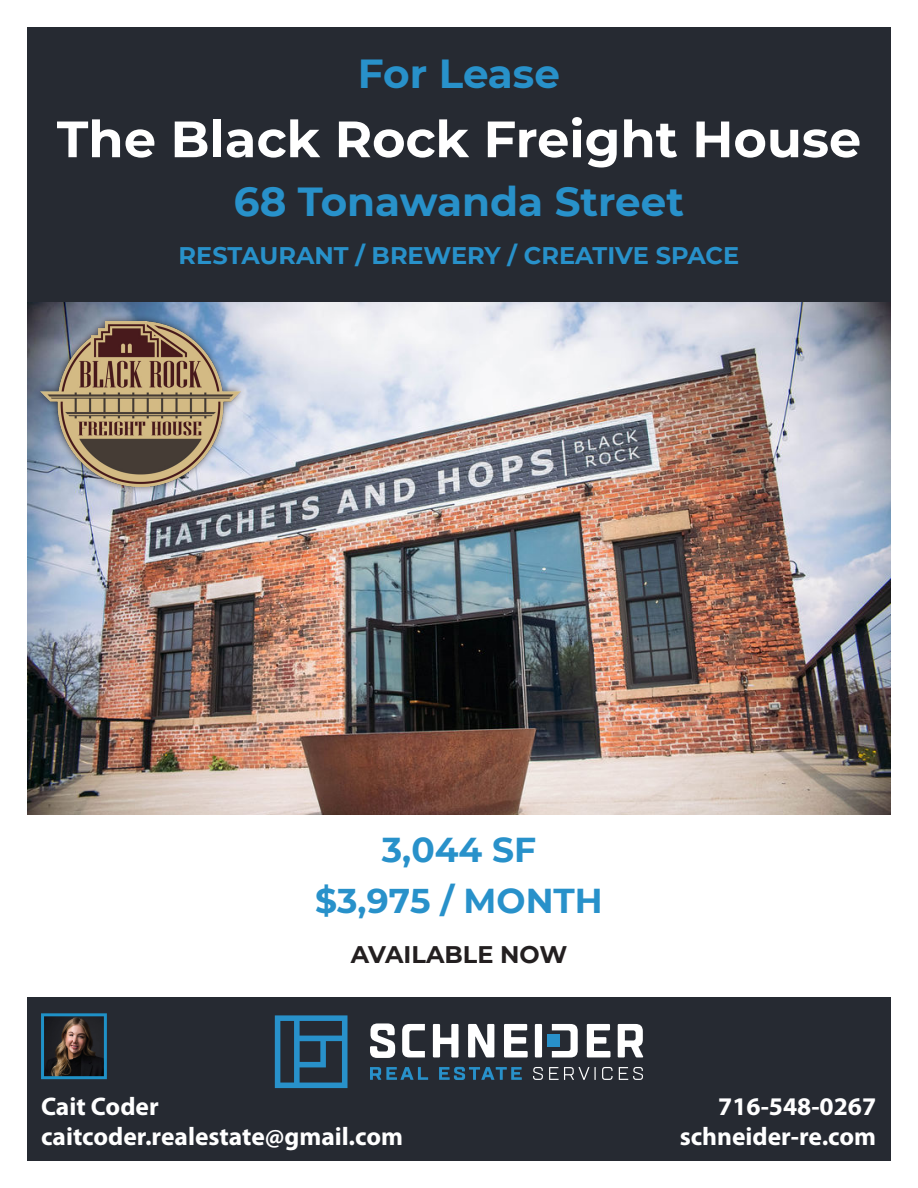
<style>
.page{position:relative;width:918px;height:1188px;background:#fff}
.page>*{position:absolute;margin:0;border:0;box-sizing:border-box;transform-origin:0 0}
.t1{font:700 51px "Montserrat";color:#fff}
.t2{font:700 40.5px "Montserrat";color:#2891ca}
.t3{font:700 34.5px/51px "Montserrat";color:#2891ca;text-align:center}
.t4{font:700 25.5px "Myriad Pro";color:#fff}
.t5{font:700 24px "Montserrat";color:#2891ca}
.t6{font:700 24px "Montserrat";color:#231f20}
</style>
<div class="page">
<img style="left:27px;top:301px;width:864px;height:514px">
<div style="left:27px;top:27px;width:864px;height:274px;background:#262a32"></div>
<div style="left:27px;top:997px;width:864px;height:164px;background:#262a32"></div>
<svg style="left:275px;top:1015px;width:73px;height:73px"></svg>
<div style="left:548px;top:1035px;width:12px;height:12px;background:#2891ca"></div>
<svg style="left:533px;top:1067px;width:10px;height:13px"></svg>
<svg style="left:549px;top:1067px;width:47px;height:13px"></svg>
<svg style="left:602px;top:1067px;width:11px;height:13px"></svg>
<svg style="left:619px;top:1067px;width:24px;height:13px"></svg>
<svg style="left:370px;top:1023px;width:25px;height:35px"></svg>
<svg style="left:433px;top:1024px;width:26px;height:33px"></svg>
<svg style="left:468px;top:1024px;width:26px;height:33px"></svg>
<svg style="left:504px;top:1024px;width:24px;height:33px"></svg>
<div style="left:535px;top:1024px;width:7px;height:33px;background:#fff"></div>
<svg style="left:552px;top:1024px;width:26px;height:33px"></svg>
<svg style="left:402px;top:1024px;width:23px;height:33px"></svg>
<svg style="left:587px;top:1024px;width:24px;height:33px"></svg>
<svg style="left:618px;top:1024px;width:25px;height:33px"></svg>
<svg style="left:370px;top:1067px;width:58px;height:13px"></svg>
<svg style="left:439px;top:1067px;width:83px;height:13px"></svg>
<svg style="left:41px;top:1013px;width:66px;height:66px"></svg>
<div style="left:34px;top:314px;width:212px;height:180px;background:#231f20;opacity:.75"></div>
<img style="left:40px;top:322px;width:200px;height:164px">
<p class="t2" style="left:358px;top:45px;width:204px">For Lease</p>
<p class="t1" style="left:57px;top:102px;width:806px">The Black Rock Freight House</p>
<p class="t2" style="left:234px;top:172px;width:452px">68 Tonawanda Street</p>
<p class="t5" style="left:179px;top:238px;width:562px">RESTAURANT / BREWERY / CREATIVE SPACE</p>
<p class="t3" style="left:315px;top:822px;width:289px">3,044 SF<br>$3,975 / MONTH</p>
<p class="t6" style="left:351px;top:937px;width:218px">AVAILABLE NOW</p>
<p class="t4" style="left:41px;top:1089px;width:119px">Cait Coder</p>
<p class="t4" style="left:41px;top:1119px;width:364px">caitcoder.realestate@gmail.com</p>
<p class="t4" style="left:718px;top:1089px;width:159px">716-548-0267</p>
<p class="t4" style="left:680px;top:1119px;width:198px">schneider-re.com</p>
</div>
